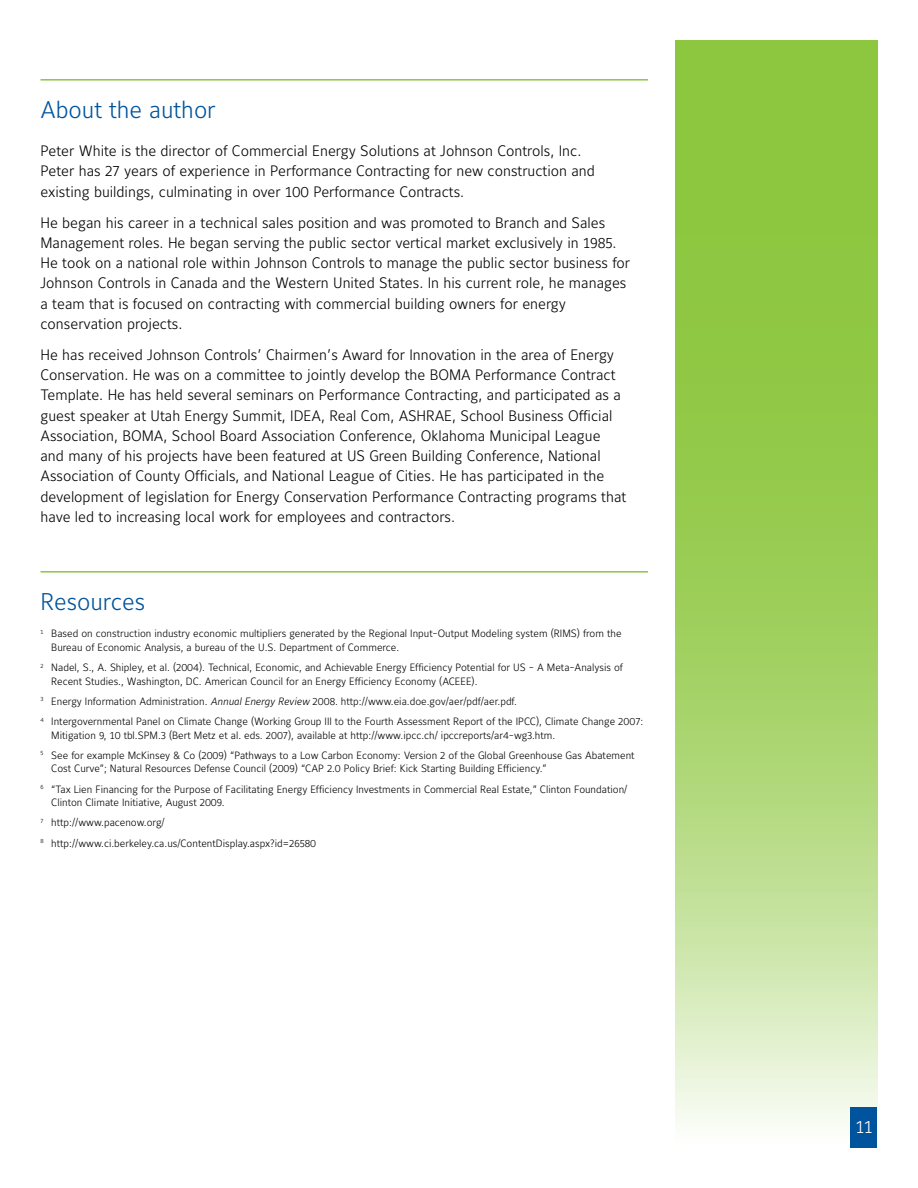
<style>
.page{position:relative;width:918px;height:1188px;background:#fff}
.page>*{position:absolute;margin:0;border:0;box-sizing:border-box;transform-origin:0 0}
.t1{font:24px "Maurea Light Lf";color:#00549e}
.t2{font:18px "Maurea Light Lf";color:#fff}
.t3{font:15px/20.2px "Maurea Light Lf";color:#000}
.t4{font:10.5px/20.2px "Maurea Light Lf";color:#000}
.s1{font-family:"Maurea Light Italic Lf"}
</style>
<div class="page">
<svg style="left:675px;top:40px;width:203px;height:1086px;background:#a8d36c"></svg>
<hr style="left:40px;top:79px;width:608px;height:2px;background:#8dc63f">
<hr style="left:40px;top:571px;width:608px;height:2px;background:#8dc63f">
<div style="left:850px;top:1107px;width:28px;height:41px;background:#00549e"></div>
<h1 class="t1" style="left:40px;top:97px;width:177px">About the author</h1>
<p class="t3" style="left:40px;top:142px;width:556px">Peter White is the director of Commercial Energy Solutions at Johnson Controls, Inc.<br>Peter has 27 years of experience in Performance Contracting for new construction and existing buildings, culminating in over 100 Performance Contracts.</p>
<p class="t3" style="left:40px;top:213px;width:591px">He began his career in a technical sales position and was promoted to Branch and Sales Management roles. He began serving the public sector vertical market exclusively in 1985.<br>He took on a national role within Johnson Controls to manage the public sector business for Johnson Controls in Canada and the Western United States. In his current role, he manages a team that is focused on contracting with commercial building owners for energy conservation projects.</p>
<p class="t3" style="left:40px;top:345px;width:587px">He has received Johnson Controls’ Chairmen’s Award for Innovation in the area of Energy Conservation. He was on a committee to jointly develop the BOMA Performance Contract Template. He has held several seminars on Performance Contracting, and participated as a guest speaker at Utah Energy Summit, IDEA, Real Com, ASHRAE, School Business Official Association, BOMA, School Board Association Conference, Oklahoma Municipal League and many of his projects have been featured at US Green Building Conference, National Association of County Officials, and National League of Cities. He has participated in the development of legislation for Energy Conservation Performance Contracting programs that have led to increasing local work for employees and contractors.</p>
<h1 class="t1" style="left:40px;top:589px;width:106px">Resources</h1>
<p class="t4" style="left:51px;top:628px;width:572px;line-height:13.5px;text-indent:-11px"><sup>1</sup> Based on construction industry economic multipliers generated by the Regional Input-Output Modeling system (RIMS) from the<br>Bureau of Economic Analysis, a bureau of the U.S. Department of Commerce.</p>
<p class="t4" style="left:51px;top:661px;width:573px;line-height:13.5px;text-indent:-11px"><sup>2</sup> Nadel, S., A. Shipley, et al. (2004). Technical, Economic, and Achievable Energy Efficiency Potential for US - A Meta-Analysis of<br>Recent Studies., Washington, DC. American Council for an Energy Efficiency Economy (ACEEE).</p>
<p class="t4" style="left:40px;top:692px;width:604px"><sup>3</sup> Energy Information Administration. <span class="s1">Annual Energy Review</span> 2008. http://www.eia.doe.gov/aer/pdf/aer.pdf.<br><sup>4</sup> Intergovernmental Panel on Climate Change (Working Group III to the Fourth Assessment Report of the IPCC), Climate Change 2007:</p>
<p class="t4" style="left:40px;top:725px;width:596px;text-indent:11px">Mitigation 9, 10 tbl.SPM.3 (Bert Metz et al. eds. 2007), available at http://www.ipcc.ch/ ipccreports/ar4-wg3.htm.<br><sup>5</sup> See for example McKinsey &amp; Co (2009) “Pathways to a Low Carbon Economy: Version 2 of the Global Greenhouse Gas Abatement</p>
<p class="t4" style="left:40px;top:759px;width:588px;text-indent:11px">Cost Curve”; Natural Resources Defense Council (2009) “CAP 2.0 Policy Brief: Kick Starting Building Efficiency.”<br><sup>6</sup> “Tax Lien Financing for the Purpose of Facilitating Energy Efficiency Investments in Commercial Real Estate,” Clinton Foundation/</p>
<p class="t4" style="left:40px;top:793px;width:277px;text-indent:11px">Clinton Climate Initiative, August 2009.<br><sup>7</sup> http://www.pacenow.org/<br><sup>8</sup> http://www.ci.berkeley.ca.us/ContentDisplay.aspx?id=26580</p>
<p class="t2" style="left:856px;top:1117px;width:18px">11</p>
</div>
